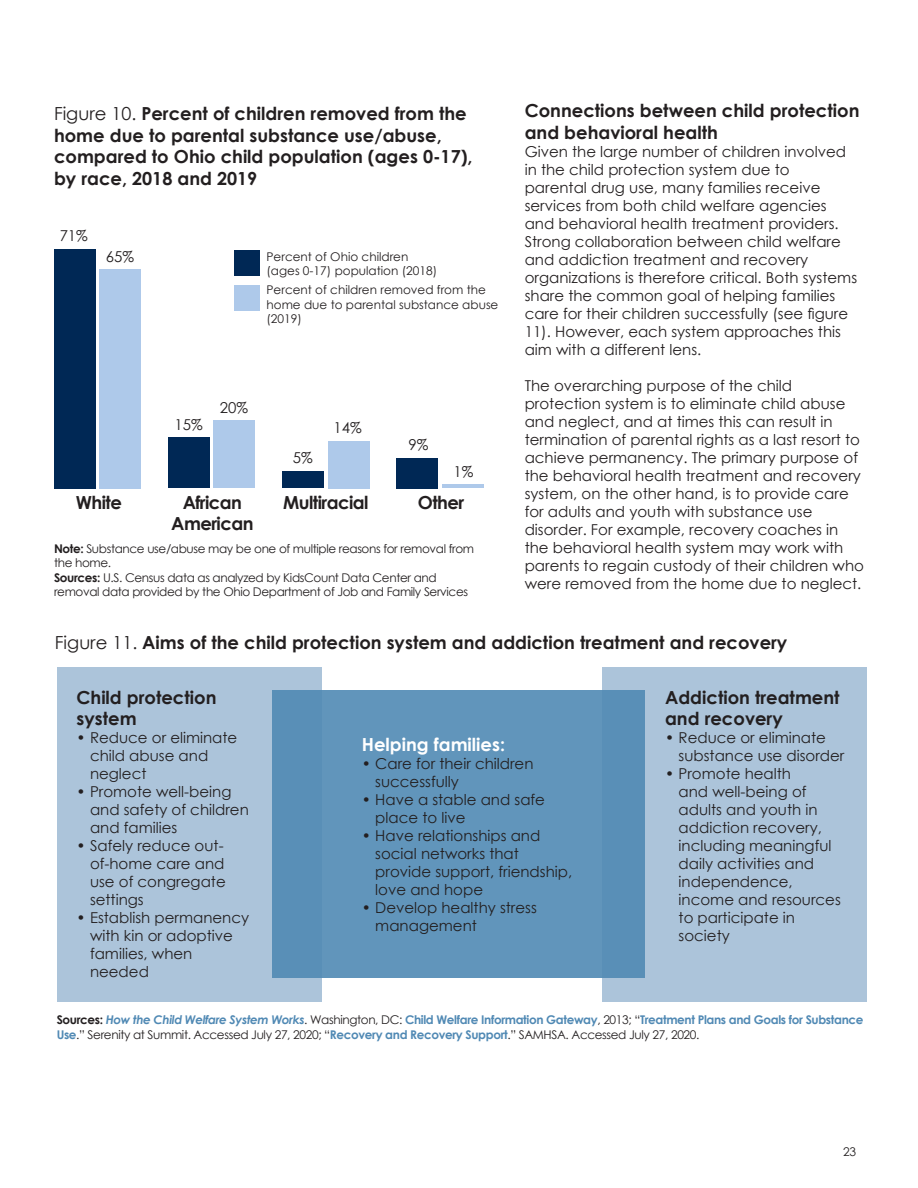
<style>
.page{position:relative;width:918px;height:1188px;background:#fff}
.page>*{position:absolute;margin:0;border:0;box-sizing:border-box;transform-origin:0 0}
.heading_3{font:700 18px/21.6px "Century Gothic";color:#231f20}
.heading_3-2{font:700 18px/21.6px "Century Gothic";letter-spacing:-.03em;color:#231f20;text-align:center}
.t1{font:700 18px "Century Gothic";color:#fff}
.t2{font:15px/18px "Century Gothic";color:#231f20}
.t3{font:700 12px/14.4px "Century Gothic";letter-spacing:-.03em;color:#5089b4}
.t4{font:12px/14.4px "Century Gothic";letter-spacing:-.03em;color:#231f20}
.t5{font:12px/14.4px "Century Gothic";color:#231f20}
.s1{font-weight:400}
.s2{font-weight:700}
.s3{color:#231f20}
.s4{font-style:italic}
.s5{font-weight:400;color:#231f20}
</style>
<div class="page">
<div style="left:100px;top:269px;width:41px;height:219px;background:#aec9ea"></div>
<div style="left:214px;top:421px;width:41px;height:67px;background:#aec9ea"></div>
<div style="left:328px;top:441px;width:41px;height:47px;background:#aec9ea"></div>
<hr style="left:442px;top:485px;width:41px;height:3px;background:#aec9ea">
<div style="left:54px;top:249px;width:41px;height:239px;background:#002855"></div>
<div style="left:168px;top:438px;width:41px;height:50px;background:#002855"></div>
<div style="left:282px;top:471px;width:41px;height:17px;background:#002855"></div>
<div style="left:397px;top:458px;width:41px;height:30px;background:#002855"></div>
<div style="left:234px;top:285px;width:26px;height:26px;background:#aec9ea"></div>
<div style="left:234px;top:251px;width:26px;height:25px;background:#002855"></div>
<div style="left:57px;top:667px;width:265px;height:335px;background:#acc4da"></div>
<div style="left:602px;top:667px;width:265px;height:335px;background:#acc4da"></div>
<div style="left:273px;top:690px;width:372px;height:287px;background:#6195bb"></div>
<p class="heading_3" style="left:54px;top:102px;width:420px"><span class="s1">Figure 10.</span> Percent of children removed from the home due to parental substance use/abuse, compared to Ohio child population (ages 0-17), by race, 2018 and 2019</p>
<p class="t2" style="left:60px;top:226px;width:30px">71%</p>
<p class="t2" style="left:106px;top:247px;width:30px">65%</p>
<p class="t5" style="left:267px;top:249px;width:172px">Percent of Ohio children (ages 0-17) population (2018)</p>
<p class="t5" style="left:267px;top:282px;width:233px">Percent of children removed from the home due to parental substance abuse (2019)</p>
<p class="t2" style="left:175px;top:416px;width:30px">15%</p>
<p class="t2" style="left:220px;top:398px;width:30px">20%</p>
<p class="t2" style="left:293px;top:448px;width:21px">5%</p>
<p class="t2" style="left:334px;top:419px;width:30px">14%</p>
<p class="t2" style="left:409px;top:435px;width:21px">9%</p>
<p class="t2" style="left:454px;top:462px;width:21px">1%</p>
<p class="heading_3" style="left:76px;top:491px;width:48px">White</p>
<p class="heading_3-2" style="left:171px;top:491px;width:84px">African<br>American</p>
<p class="heading_3-2" style="left:283px;top:491px;width:87px">Multiracial</p>
<p class="heading_3" style="left:418px;top:491px;width:48px">Other</p>
<p class="t4" style="left:54px;top:541px;width:422px"><span class="s2">Note:</span> Substance use/abuse may be one of multiple reasons for removal from the home.</p>
<p class="t4" style="left:54px;top:570px;width:416px"><span class="s2">Sources:</span> U.S. Census data as analyzed by KidsCount Data Center and removal data provided by the Ohio Department of Job and Family Services</p>
<p class="heading_3" style="left:525px;top:99px;width:336px">Connections between child protection and behavioral health</p>
<p class="t2" style="left:525px;top:142px;width:334px">Given the large number of children involved in the child protection system due to<br>parental drug use, many families receive services from both child welfare agencies and behavioral health treatment providers.<br>Strong collaboration between child welfare and addiction treatment and recovery organizations is therefore critical. Both systems share the common goal of helping families care for their children successfully (see figure 11). However, each system approaches this aim with a different lens.</p>
<p class="t2" style="left:525px;top:376px;width:341px">The overarching purpose of the child protection system is to eliminate child abuse and neglect, and at times this can result in termination of parental rights as a last resort to achieve permanency. The primary purpose of the behavioral health treatment and recovery system, on the other hand, is to provide care for adults and youth with substance use disorder. For example, recovery coaches in the behavioral health system may work with parents to regain custody of their children who were removed from the home due to neglect.</p>
<p class="heading_3" style="left:55px;top:630px;width:734px"><span class="s1">Figure 11.</span> Aims of the child protection system and addiction treatment and recovery</p>
<p class="heading_3" style="left:76px;top:686px;width:142px">Child protection system</p>
<p class="t2" style="left:90px;top:729px;width:149px;text-indent:-14px">• Reduce or eliminate child abuse and neglect</p>
<p class="t2" style="left:90px;top:783px;width:160px;text-indent:-14px">• Promote well-being and safety of children and families</p>
<p class="t2" style="left:90px;top:837px;width:137px;text-indent:-14px">• Safely reduce out&shy;of-home care and use of congregate settings</p>
<p class="t2" style="left:90px;top:909px;width:161px;text-indent:-14px">• Establish permanency with kin or adoptive families, when needed</p>
<p class="t1" style="left:362px;top:730px;width:145px">Helping families:</p>
<p class="t2" style="left:375px;top:754px;width:160px;text-indent:-14px">• Care for their children successfully</p>
<p class="t2" style="left:375px;top:790px;width:171px;text-indent:-14px">• Have a stable and safe place to live</p>
<p class="t2" style="left:375px;top:826px;width:198px;text-indent:-14px">• Have relationships and social networks that provide support, friendship, love and hope</p>
<p class="t2" style="left:375px;top:898px;width:163px;text-indent:-14px">• Develop healthy stress management</p>
<p class="heading_3" style="left:665px;top:686px;width:176px">Addiction treatment and recovery</p>
<p class="t2" style="left:679px;top:729px;width:167px;text-indent:-14px">• Reduce or eliminate substance use disorder</p>
<p class="t2" style="left:679px;top:765px;width:164px;text-indent:-14px">• Promote health<br>and well-being of adults and youth in addiction recovery, including meaningful daily activities and independence, income and resources to participate in society</p>
<p class="t3" style="left:57px;top:1012px;width:808px"><span class="s3">Sources:</span> <span class="s4">How the Child Welfare System Works</span><span class="s5">. Washington, DC:</span> Child Welfare Information Gateway<span class="s5">, 2013; “</span>Treatment Plans and Goals for Substance<br>Use<span class="s5">.” Serenity at Summit. Accessed July 27, 2020; “</span>Recovery and Recovery Support<span class="s5">.” SAMHSA. Accessed July 27, 2020.</span></p>
<p class="t4" style="left:843px;top:1145px;width:15px">23</p>
</div>
